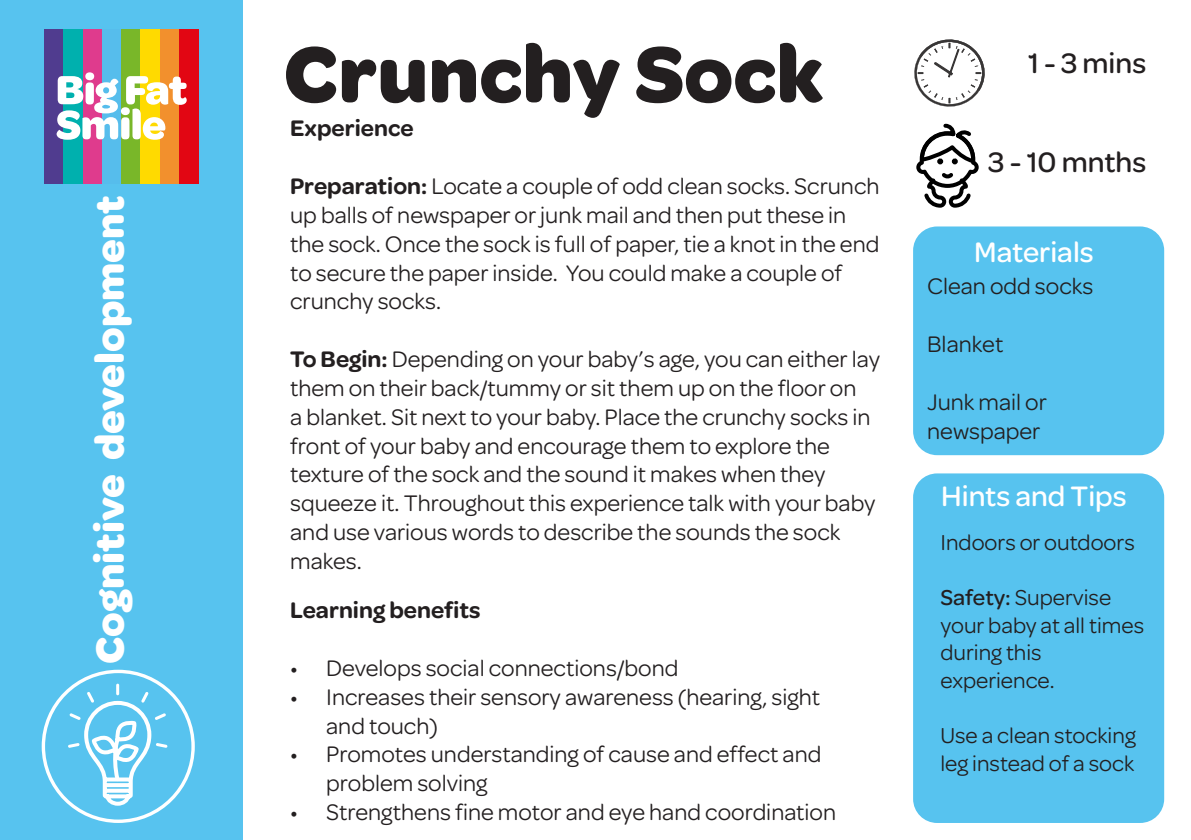
<style>
.page{position:relative;width:1191px;height:840px;background:#fff}
.page>*{position:absolute;margin:0;border:0;box-sizing:border-box;transform-origin:0 0}
.t1{font:700 84px "Omnes";color:#231f20}
.t2{font:700 42px "Omnes";color:#fff}
.t3{font:500 30px "Omnes";color:#fff}
.t4{font:500 30px "Omnes";color:#231f20}
.t5{font:24px/28.8px "Omnes";color:#231f20}
.t6{font:600 24px "Omnes";color:#231f20}
.t7{font:23px/27.6px "Omnes";color:#231f20}
.s1{font-weight:600}
.s2{font-weight:500}
</style>
<div class="page">
<div style="left:0;top:0;width:243px;height:839px;background:#57c3ef"></div>
<div style="left:913px;top:473px;width:251px;height:349px;background:#57c3ef;border-radius:24px"></div>
<div style="left:913px;top:226px;width:251px;height:229px;background:#57c3ef;border-radius:24px"></div>
<div style="left:44px;top:29px;width:20px;height:155px;background:#503c8f"></div>
<div style="left:64px;top:29px;width:19px;height:155px;background:#00b0ae"></div>
<div style="left:83px;top:29px;width:19px;height:155px;background:#df3b8d"></div>
<div style="left:102px;top:29px;width:19px;height:155px;background:#56bdec"></div>
<div style="left:121px;top:29px;width:20px;height:155px;background:#79b729"></div>
<div style="left:141px;top:29px;width:19px;height:155px;background:#ffda00"></div>
<div style="left:160px;top:29px;width:19px;height:155px;background:#f2902d"></div>
<div style="left:179px;top:29px;width:20px;height:155px;background:#e20613"></div>
<div style="left:85px;top:72px;width:9px;height:8px;background:#fff;border-radius:50%"></div>
<svg style="left:57px;top:76px;width:62px;height:64px"></svg>
<div style="left:121px;top:117px;width:8px;height:22px;background:#fff;border-radius:4px"></div>
<div style="left:121px;top:107px;width:9px;height:8px;background:#fff;border-radius:50%"></div>
<svg style="left:126px;top:76px;width:61px;height:64px"></svg>
<svg style="left:914px;top:39px;width:71px;height:68px"></svg>
<svg style="left:916px;top:123px;width:63px;height:85px"></svg>
<svg style="left:68px;top:669px;width:99px;height:138px"></svg>
<h2 class="t2" style="left:79px;top:663px;width:469px;rotate:-90deg">Cognitive development</h2>
<h1 class="t1" style="left:283px;top:12px;width:541px">Crunchy Sock</h1>
<p class="t6" style="left:290px;top:111px;width:125px">Experience</p>
<p class="t5" style="left:290px;top:170px;width:591px"><span class="s1">Preparation:</span> Locate a couple of odd clean socks. Scrunch up balls of newspaper or junk mail and then put these in the sock. Once the sock is full of paper, tie a knot in the end to secure the paper inside. You could make a couple of crunchy socks.</p>
<p class="t5" style="left:290px;top:343px;width:591px"><span class="s1">To Begin:</span> Depending on your baby’s age, you can either lay them on their back/tummy or sit them up on the floor on<br>a blanket. Sit next to your baby. Place the crunchy socks in front of your baby and encourage them to explore the texture of the sock and the sound it makes when they squeeze it. Throughout this experience talk with your baby and use various words to describe the sounds the sock makes.</p>
<p class="t6" style="left:290px;top:592px;width:192px">Learning benefits</p>
<p class="t5" style="left:290px;top:651px;width:390px">• Develops social connections/bond</p>
<p class="t5" style="left:326px;top:680px;width:495px;text-indent:-36px">• Increases their sensory awareness (hearing, sight and touch)</p>
<p class="t5" style="left:326px;top:738px;width:497px;text-indent:-36px">• Promotes understanding of cause and effect and problem solving</p>
<p class="t5" style="left:290px;top:795px;width:547px">• Strengthens fine motor and eye hand coordination</p>
<p class="t4" style="left:1028px;top:43px;width:120px">1 - 3 mins</p>
<p class="t4" style="left:988px;top:141px;width:159px">3 - 10 mnths</p>
<p class="t3" style="left:974px;top:231px;width:121px">Materials</p>
<p class="t5" style="left:927px;top:270px;width:168px">Clean odd socks</p>
<p class="t5" style="left:927px;top:328px;width:78px">Blanket</p>
<p class="t5" style="left:927px;top:386px;width:121px">Junk mail or newspaper</p>
<p class="t3" style="left:941px;top:475px;width:187px">Hints and Tips</p>
<p class="t7" style="left:940px;top:526px;width:196px">Indoors or outdoors</p>
<p class="t7" style="left:940px;top:581px;width:205px"><span class="s2">Safety:</span> Supervise your baby at all times during this experience.</p>
<p class="t7" style="left:940px;top:719px;width:197px">Use a clean stocking leg instead of a sock</p>
</div>
